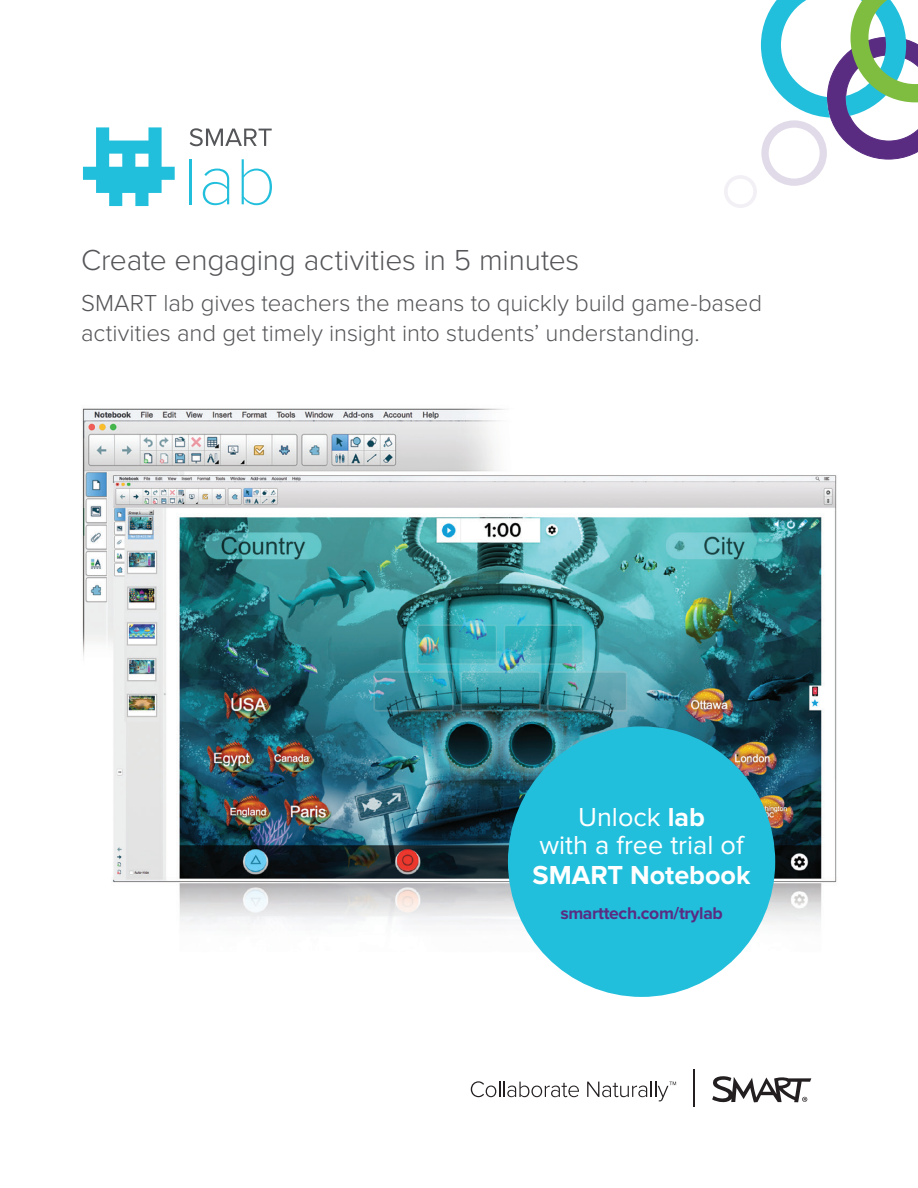
<style>
.page{position:relative;width:918px;height:1188px;background:#fff}
.page>*{position:absolute;margin:0;border:0;box-sizing:border-box;transform-origin:0 0}
.headline{font:300 30px "Proxima Nova";letter-spacing:-.005em;color:#555659}
.t1{font:27px/29.2px "Proxima Nova";color:#fff;text-align:center}
.intro_copy{font:300 24px/30px "Proxima Nova";letter-spacing:-.005em;color:#555659}
.t2{font:700 17.55px "Proxima Nova";letter-spacing:-.02em;color:#592c82}
.s1{font-weight:700}
</style>
<div class="page">
<img style="left:82px;top:408px;width:755px;height:545px">
<svg style="left:724px;top:0;width:194px;height:208px"></svg>
<svg style="left:471px;top:1081px;width:108px;height:16px"></svg>
<hr style="left:693px;top:1069px;width:2px;height:38px;background:#231f20">
<svg style="left:712px;top:1076px;width:99px;height:27px"></svg>
<svg style="left:587px;top:1082px;width:89px;height:19px"></svg>
<div style="left:508px;top:726px;width:267px;height:271px;background:#22bfdc;border-radius:50%"></div>
<svg style="left:190px;top:128px;width:82px;height:18px"></svg>
<hr style="left:190px;top:159px;width:2px;height:45px;background:#22bfdc">
<svg style="left:203px;top:169px;width:26px;height:36px"></svg>
<svg style="left:242px;top:159px;width:30px;height:46px"></svg>
<svg style="left:83px;top:127px;width:92px;height:79px"></svg>
<p class="headline" style="left:81px;top:243px;width:500px">Create engaging activities in 5 minutes</p>
<p class="intro_copy" style="left:81px;top:288px;width:683px">SMART lab gives teachers the means to quickly build game-based activities and get timely insight into students’ understanding.</p>
<p class="t1" style="left:533px;top:803px;width:219px">Unlock <span class="s1">lab<br></span>with a free trial of<br><span class="s1">SMART Notebook</span></p>
<p class="t2" style="left:560px;top:903px;width:164px">smarttech.com/trylab</p>
</div>
